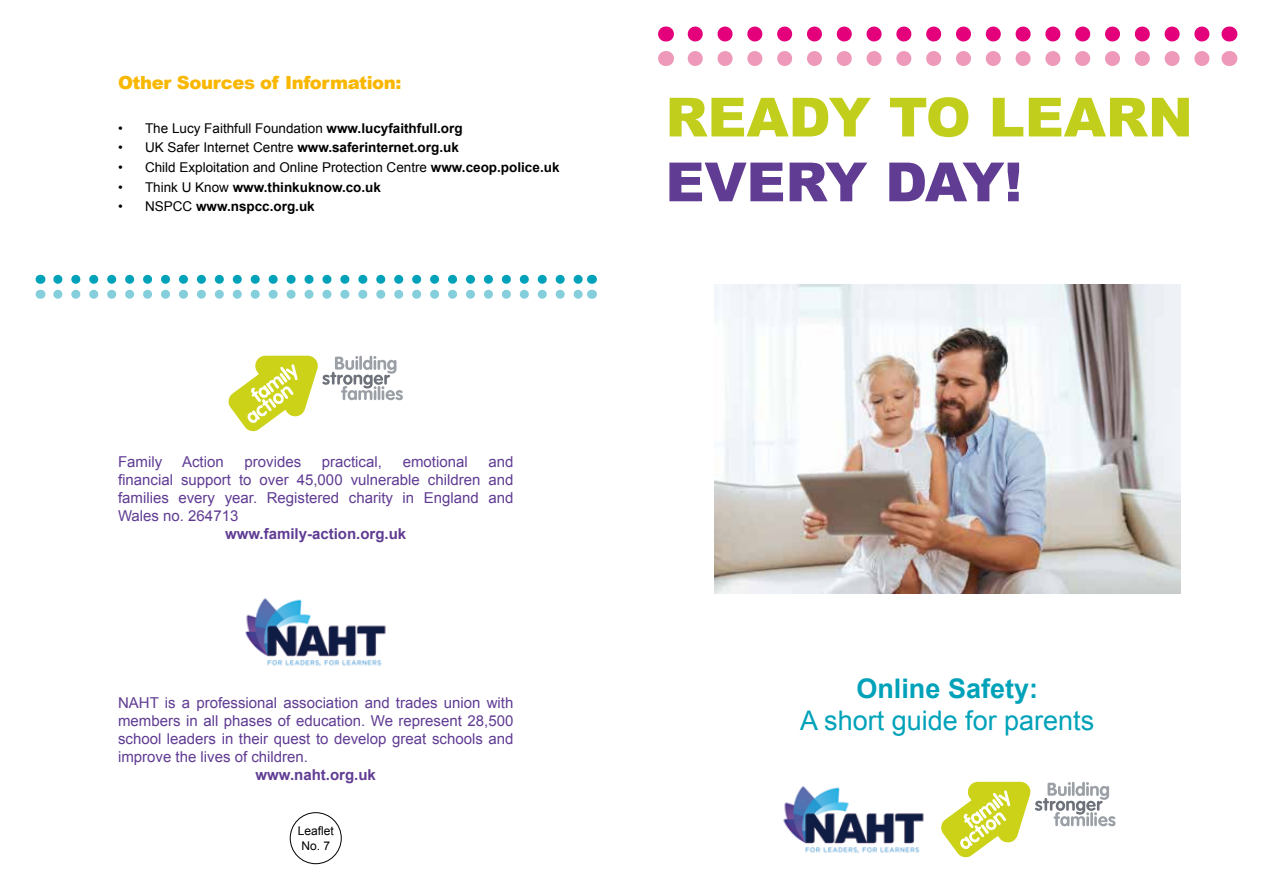
<style>
.page{position:relative;width:1263px;height:893px;background:#fff}
.page>*{position:absolute;margin:0;border:0;box-sizing:border-box;transform-origin:0 0}
.t1{font:900 54px "Arial";color:#c1cf1c}
.t2{font:900 54px "Arial";letter-spacing:-.02em;color:#603c93}
.t3{font:27px "Arial";color:#00a2b9}
.t4{font:700 27px "Arial";color:#00a2b9}
.t5{font:900 18px "Arial";letter-spacing:-.02em;color:#f9b700}
.t6{font:15px/18px "Arial";color:#603c93;text-align:justify}
.t7{font:700 15px "Arial";color:#603c93}
.t8{font:13.5px "Arial";color:#000}
.t9{font:700 13.5px "Arial";color:#000}
.t10{font:12px/14.4px "Arial";color:#000;text-align:center}
.s1{font-weight:700}
.s2{font-weight:400}
</style>
<div class="page">
<img style="left:714px;top:284px;width:466px;height:309px">
<img style="left:783px;top:786px;width:141px;height:67px">
<svg style="left:695px;top:27px;width:515px;height:15px"></svg>
<svg style="left:665px;top:27px;width:1px;height:15px"></svg>
<svg style="left:1229px;top:27px;width:1px;height:15px"></svg>
<svg style="left:695px;top:51px;width:515px;height:15px"></svg>
<svg style="left:665px;top:51px;width:1px;height:15px"></svg>
<svg style="left:1229px;top:51px;width:1px;height:15px"></svg>
<img style="left:245px;top:598px;width:141px;height:68px">
<div style="left:290px;top:812px;width:52px;height:52px;border:1px solid #000;border-radius:50%"></div>
<svg style="left:58px;top:275px;width:525px;height:9px"></svg>
<svg style="left:58px;top:290px;width:525px;height:9px"></svg>
<svg style="left:941px;top:782px;width:174px;height:75px"></svg>
<svg style="left:229px;top:356px;width:174px;height:75px"></svg>
<p class="t5" style="left:118px;top:70px;width:285px">Other Sources of Information:</p>
<p class="t8" style="left:118px;top:119px;width:346px">• The Lucy Faithfull Foundation <span class="s1">www.lucyfaithfull.org</span></p>
<p class="t9" style="left:118px;top:139px;width:342px"><span class="s2">• UK Safer Internet Centre</span> www.saferinternet.org.uk</p>
<p class="t8" style="left:118px;top:158px;width:443px">• Child Exploitation and Online Protection Centre <span class="s1">www.ceop.police.uk</span></p>
<p class="t9" style="left:118px;top:178px;width:265px"><span class="s2">• Think U Know</span> www.thinkuknow.co.uk</p>
<p class="t9" style="left:118px;top:198px;width:198px"><span class="s2">• NSPCC</span> www.nspcc.org.uk</p>
<p class="t6" style="left:118px;top:453px;width:397px;text-indent:370px">and financial support to over 45,000 vulnerable children and families every year. Registered charity in England and Wales no. 264713</p>
<p class="t7" style="left:225px;top:524px;width:183px">www.family-action.org.uk</p>
<p class="t6" style="left:118px;top:453px;width:46px">Family</p>
<p class="t6" style="left:182px;top:453px;width:43px">Action</p>
<p class="t6" style="left:244px;top:453px;width:58px">provides</p>
<p class="t6" style="left:322px;top:453px;width:62px">practical,</p>
<p class="t6" style="left:403px;top:453px;width:67px">emotional</p>
<p class="t6" style="left:118px;top:694px;width:397px">NAHT is a professional association and trades union with members in all phases of education. We represent 28,500 school leaders in their quest to develop great schools and improve the lives of children.</p>
<p class="t7" style="left:256px;top:765px;width:122px">www.naht.org.uk</p>
<p class="t10" style="left:298px;top:824px;width:38px">Leaflet<br>No. 7</p>
<h1 class="t1" style="left:665px;top:78px;width:529px">READY TO LEARN</h1>
<h1 class="t2" style="left:665px;top:143px;width:358px">EVERY DAY!</h1>
<h2 class="t4" style="left:856px;top:670px;width:183px">Online Safety:</h2>
<h2 class="t3" style="left:800px;top:703px;width:296px">A short guide for parents</h2>
</div>
